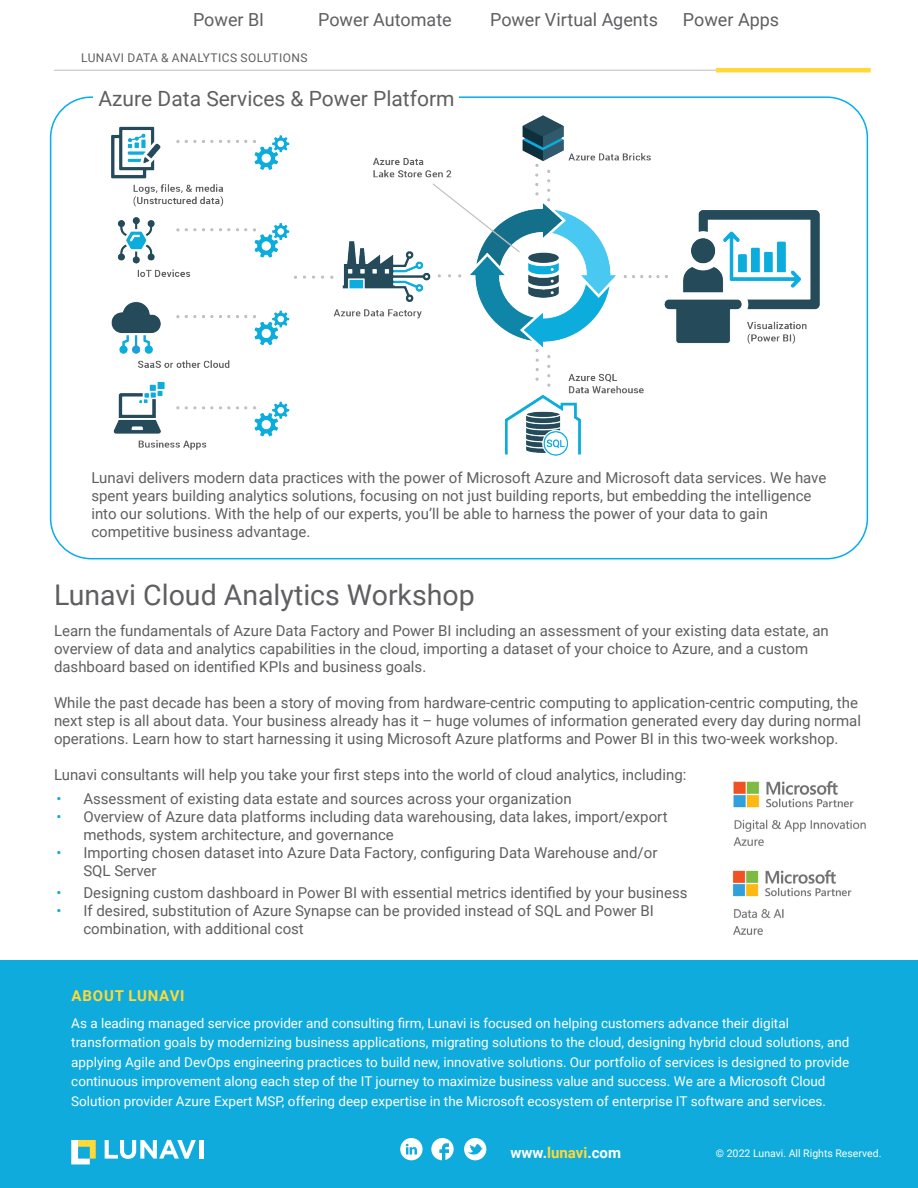
<style>
.page{position:relative;width:918px;height:1188px;background:#fff}
.page>*{position:absolute;margin:0;border:0;box-sizing:border-box;transform-origin:0 0}
.t1{font:28.5px "Roboto";color:#5f5f62}
.t2{font:21px "Roboto";color:#5f5f62}
.t3{font:18px "Roboto";color:#5f5f62}
.t4{font:15px/18px "Roboto";color:#5f5f62}
.t5{font:700 15px "Roboto";color:#fff}
.t6{font:700 15px "Roboto";letter-spacing:.055em;color:#ffd938}
.t7{font:13.5px/19.5px "Roboto";color:#fff}
.t8{font:12px "Roboto";letter-spacing:.035em;color:#5f5f62}
.t9{font:10.5px "Roboto";color:#fff}
.s1{color:#0fabdd}
.s2{color:#ffd938}
</style>
<div class="page">
<div style="left:0;top:960px;width:918px;height:228px;background:#0fabdd"></div>
<svg style="left:464px;top:1138px;width:22px;height:22px"></svg>
<svg style="left:400px;top:1138px;width:23px;height:22px"></svg>
<svg style="left:431px;top:1138px;width:23px;height:22px"></svg>
<svg style="left:71px;top:1140px;width:25px;height:24px"></svg>
<svg style="left:105px;top:1140px;width:91px;height:19px"></svg>
<hr style="left:199px;top:1140px;width:4px;height:19px;background:#fff">
<hr style="left:54px;top:70px;width:662px;height:1px;background:#bcbdc0">
<hr style="left:716px;top:68px;width:155px;height:4px;background:#ffd938">
<img style="left:111px;top:115px;width:709px;height:341px">
<img style="left:733px;top:781px;width:133px;height:65px">
<img style="left:732px;top:870px;width:120px;height:65px">
<p class="t3" style="left:193px;top:7px;width:73px">Power BI</p>
<p class="t3" style="left:318px;top:7px;width:135px">Power Automate</p>
<p class="t3" style="left:490px;top:7px;width:169px">Power Virtual Agents</p>
<p class="t3" style="left:683px;top:7px;width:98px">Power Apps</p>
<p class="t8" style="left:81px;top:49px;width:228px">LUNAVI DATA &amp; ANALYTICS SOLUTIONS</p>
<p class="t2" style="left:98px;top:84px;width:358px">Azure Data Services &amp; Power Platform</p>
<p class="t4" style="left:91px;top:468px;width:737px">Lunavi delivers modern data practices with the power of Microsoft Azure and Microsoft data services. We have spent years building analytics solutions, focusing on not just building reports, but embedding the intelligence into our solutions. With the help of our experts, you’ll be able to harness the power of your data to gain competitive business advantage.</p>
<p class="t1" style="left:54px;top:574px;width:422px">Lunavi Cloud Analytics Workshop</p>
<p class="t4" style="left:54px;top:621px;width:776px">Learn the fundamentals of Azure Data Factory and Power BI including an assessment of your existing data estate, an overview of data and analytics capabilities in the cloud, importing a dataset of your choice to Azure, and a custom dashboard based on identified KPIs and business goals.</p>
<p class="t4" style="left:54px;top:693px;width:809px">While the past decade has been a story of moving from hardware-centric computing to application-centric computing, the next step is all about data. Your business already has it – huge volumes of information generated every day during normal operations. Learn how to start harnessing it using Microsoft Azure platforms and Power BI in this two-week workshop.</p>
<p class="t4" style="left:54px;top:765px;width:634px">Lunavi consultants will help you take your first steps into the world of cloud analytics, including:</p>
<p class="t4" style="left:56px;top:789px;width:517px"><span class="s1">•</span> Assessment of existing data estate and sources across your organization</p>
<p class="t4" style="left:83px;top:807px;width:586px;text-indent:-27px"><span class="s1">•</span> Overview of Azure data platforms including data warehousing, data lakes, import/export methods, system architecture, and governance</p>
<p class="t4" style="left:83px;top:843px;width:576px;text-indent:-27px"><span class="s1">•</span> Importing chosen dataset into Azure Data Factory, configuring Data Warehouse and/or<br>SQL Server</p>
<p class="t4" style="left:56px;top:883px;width:633px"><span class="s1">•</span> Designing custom dashboard in Power BI with essential metrics identified by your business</p>
<p class="t4" style="left:83px;top:901px;width:572px;text-indent:-27px"><span class="s1">•</span> If desired, substitution of Azure Synapse can be provided instead of SQL and Power BI combination, with additional cost</p>
<p class="t6" style="left:72px;top:986px;width:115px">ABOUT LUNAVI</p>
<p class="t7" style="left:71px;top:1013px;width:780px">As a leading managed service provider and consulting firm, Lunavi is focused on helping customers advance their digital transformation goals by modernizing business applications, migrating solutions to the cloud, designing hybrid cloud solutions, and applying Agile and DevOps engineering practices to build new, innovative solutions. Our portfolio of services is designed to provide continuous improvement along each step of the IT journey to maximize business value and success. We are a Microsoft Cloud Solution provider Azure Expert MSP, offering deep expertise in the Microsoft ecosystem of enterprise IT software and services.</p>
<p class="t5" style="left:511px;top:1142px;width:112px">www.<span class="s2">lunavi</span>.com</p>
<p class="t9" style="left:716px;top:1146px;width:167px">© 2022 Lunavi. All Rights Reserved.</p>
</div>
